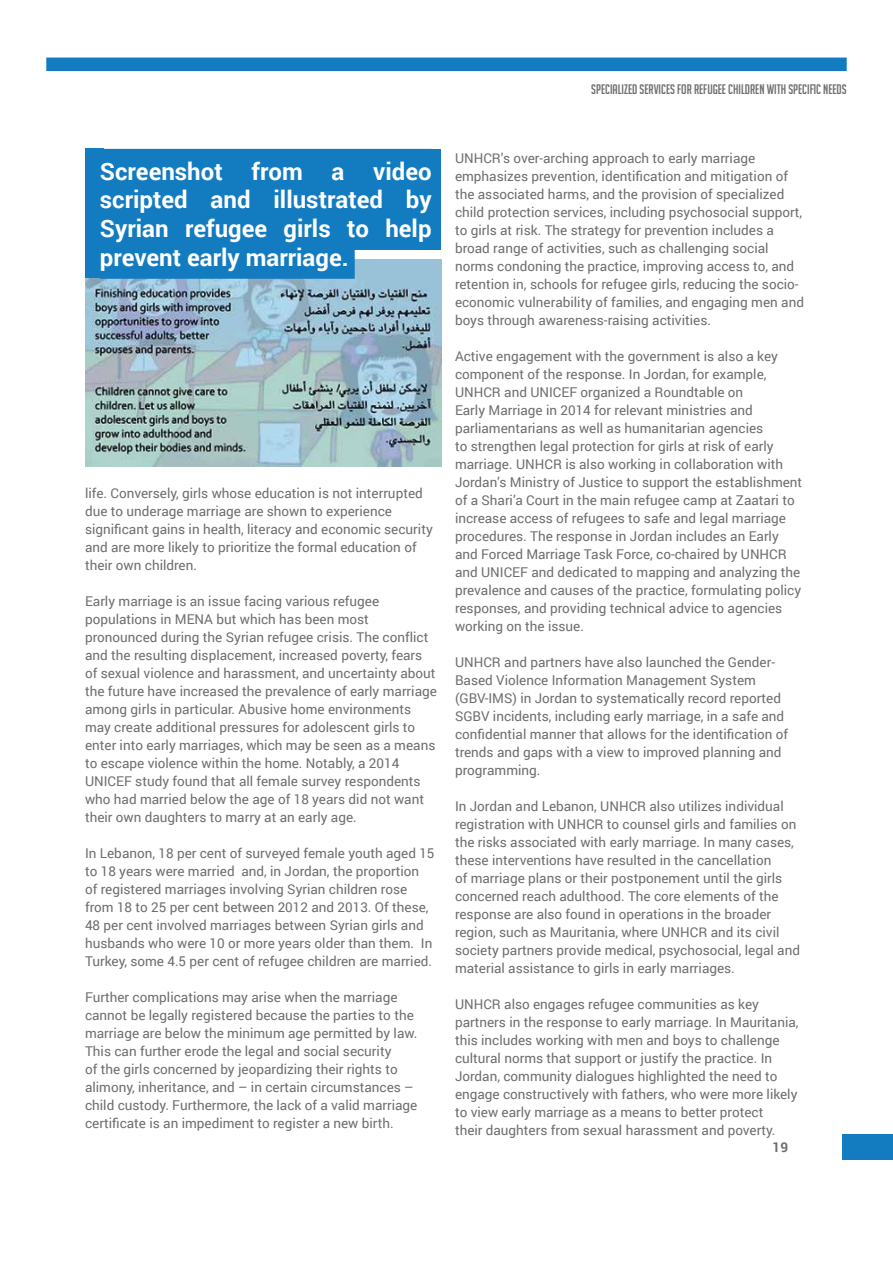
<style>
.page{position:relative;width:893px;height:1263px;background:#fff}
.page>*{position:absolute;margin:0;border:0;box-sizing:border-box;transform-origin:0 0}
.t1{font:700 24px/28.8px "Roboto";color:#fff;text-align:justify}
.t2{font:13.5px/18px "Roboto";color:#6d6e71}
.t3{font:13.5px "Big Noodle Titling";color:#6d6e71}
.t4{font:700 13.5px "Roboto";color:#6d6e71}
</style>
<div class="page">
<div style="left:46px;top:58px;width:801px;height:13px;background:#137cc1"></div>
<img style="left:85px;top:259px;width:356px;height:207px">
<div style="left:85px;top:149px;width:18px;height:129px;background:#137cc1"></div>
<div style="left:422px;top:149px;width:19px;height:101px;background:#137cc1"></div>
<div style="left:100px;top:149px;width:332px;height:43px;background:#137cc1"></div>
<div style="left:100px;top:178px;width:332px;height:43px;background:#137cc1"></div>
<div style="left:100px;top:206px;width:332px;height:44px;background:#137cc1"></div>
<div style="left:100px;top:235px;width:255px;height:44px;background:#137cc1"></div>
<div style="left:842px;top:1134px;width:51px;height:26px;background:#137cc1"></div>
<p class="t3" style="left:591px;top:82px;width:257px">SPECIALIZED SERVICES FOR REFUGEE CHILDREN WITH SPECIFIC NEEDS</p>
<h1 class="t1" style="left:100px;top:156px;width:333px">Screenshot from a video scripted and illustrated by Syrian refugee girls to help prevent early marriage.</h1>
<p class="t2" style="left:85px;top:483px;width:349px">life. Conversely, girls whose education is not interrupted due to underage marriage are shown to experience significant gains in health, literacy and economic security and are more likely to prioritize the formal education of their own children.</p>
<p class="t2" style="left:85px;top:591px;width:353px">Early marriage is an issue facing various refugee populations in MENA but which has been most pronounced during the Syrian refugee crisis. The conflict and the resulting displacement, increased poverty, fears of sexual violence and harassment, and uncertainty about the future have increased the prevalence of early marriage among girls in particular. Abusive home environments may create additional pressures for adolescent girls to enter into early marriages, which may be seen as a means to escape violence within the home. Notably, a 2014<br>UNICEF study found that all female survey respondents who had married below the age of 18 years did not want their own daughters to marry at an early age.</p>
<p class="t2" style="left:85px;top:843px;width:351px">In Lebanon, 18 per cent of surveyed female youth aged 15 to 18 years were married and, in Jordan, the proportion of registered marriages involving Syrian children rose from 18 to 25 per cent between 2012 and 2013. Of these, 48 per cent involved marriages between Syrian girls and husbands who were 10 or more years older than them. In Turkey, some 4.5 per cent of refugee children are married.</p>
<p class="t2" style="left:85px;top:987px;width:334px">Further complications may arise when the marriage cannot be legally registered because the parties to the marriage are below the minimum age permitted by law.<br>This can further erode the legal and social security<br>of the girls concerned by jeopardizing their rights to alimony, inheritance, and – in certain circumstances – child custody. Furthermore, the lack of a valid marriage certificate is an impediment to register a new birth.</p>
<p class="t2" style="left:455px;top:149px;width:350px">UNHCR’s over-arching approach to early marriage emphasizes prevention, identification and mitigation of the associated harms, and the provision of specialized child protection services, including psychosocial support, to girls at risk. The strategy for prevention includes a broad range of activities, such as challenging social norms condoning the practice, improving access to, and retention in, schools for refugee girls, reducing the socio&shy;economic vulnerability of families, and engaging men and boys through awareness-raising activities.</p>
<p class="t2" style="left:455px;top:347px;width:349px">Active engagement with the government is also a key component of the response. In Jordan, for example, UNHCR and UNICEF organized a Roundtable on<br>Early Marriage in 2014 for relevant ministries and parliamentarians as well as humanitarian agencies<br>to strengthen legal protection for girls at risk of early marriage. UNHCR is also working in collaboration with Jordan’s Ministry of Justice to support the establishment of a Shari’a Court in the main refugee camp at Zaatari to increase access of refugees to safe and legal marriage procedures. The response in Jordan includes an Early and Forced Marriage Task Force, co-chaired by UNHCR and UNICEF and dedicated to mapping and analyzing the prevalence and causes of the practice, formulating policy responses, and providing technical advice to agencies working on the issue.</p>
<p class="t2" style="left:455px;top:652px;width:335px">UNHCR and partners have also launched the Gender-Based Violence Information Management System (GBV-IMS) in Jordan to systematically record reported SGBV incidents, including early marriage, in a safe and confidential manner that allows for the identification of trends and gaps with a view to improved planning and programming.</p>
<p class="t2" style="left:455px;top:796px;width:346px">In Jordan and Lebanon, UNHCR also utilizes individual registration with UNHCR to counsel girls and families on the risks associated with early marriage. In many cases, these interventions have resulted in the cancellation<br>of marriage plans or their postponement until the girls concerned reach adulthood. The core elements of the response are also found in operations in the broader region, such as Mauritania, where UNHCR and its civil society partners provide medical, psychosocial, legal and material assistance to girls in early marriages.</p>
<p class="t2" style="left:455px;top:994px;width:345px">UNHCR also engages refugee communities as key partners in the response to early marriage. In Mauritania, this includes working with men and boys to challenge cultural norms that support or justify the practice. In Jordan, community dialogues highlighted the need to engage constructively with fathers, who were more likely to view early marriage as a means to better protect<br>their daughters from sexual harassment and poverty.</p>
<p class="t4" style="left:773px;top:1137px;width:17px">19</p>
</div>
